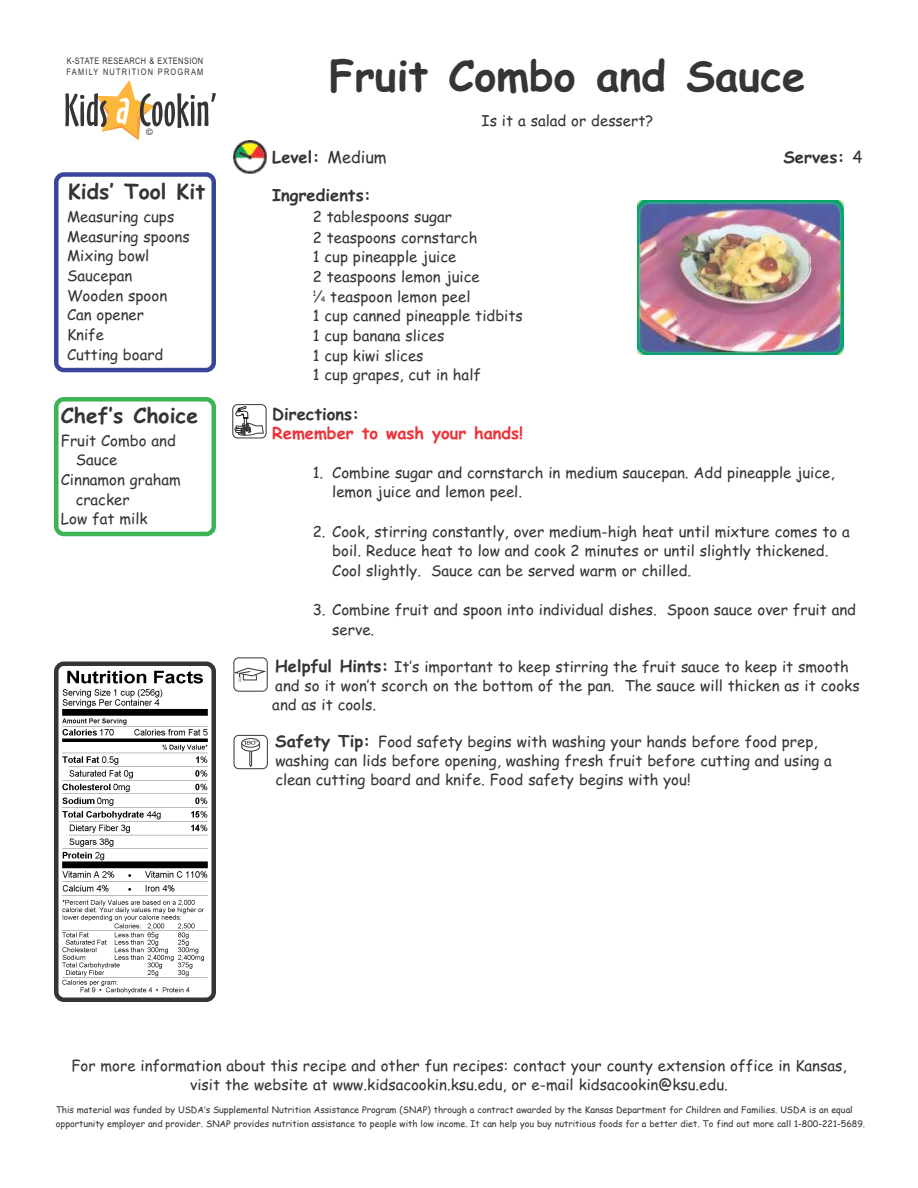
<style>
.page{position:relative;width:918px;height:1188px;background:#fff}
.page>*{position:absolute;margin:0;border:0;box-sizing:border-box;transform-origin:0 0}
.t1{font:700 42px "Comic Sans MS";color:#373436}
.t2{font:700 21px "Comic Sans MS";color:#373436}
.t3{font:700 16.5px "Comic Sans MS";color:#373436}
.t4{font:700 16.5px "Comic Sans MS";color:#ed3238}
.t5{font:15px/19.6px "Comic Sans MS";color:#373436}
.t6{font:9px/13.5px "Comic Sans MS";color:#373436}
.t7{font:9px/10.8px "Arial Narrow";letter-spacing:.06em;color:#373436}
.t8{font:9px "Arial";color:#373436}
.s1{font-weight:400}
.s2{font-style:italic}
.s3{font-size:7.5px}
.s4{font-weight:700;font-size:16.5px}
</style>
<div class="page">
<svg style="left:54px;top:172px;width:162px;height:200px"></svg>
<svg style="left:54px;top:397px;width:162px;height:139px"></svg>
<div style="left:634px;top:199px;width:211px;height:157px;background:linear-gradient(to bottom,#fff,#fff);border-radius:5px"></div>
<img style="left:638px;top:200px;width:205px;height:155px">
<div style="left:234px;top:658px;width:34px;height:33px;border:1px solid #373436;border-radius:5px"></div>
<svg style="left:233px;top:667px;width:34px;height:15px"></svg>
<div style="left:234px;top:735px;width:34px;height:34px;border:1px solid #373436;border-radius:5px"></div>
<svg style="left:241px;top:738px;width:19px;height:10px"></svg>
<svg style="left:241px;top:741px;width:19px;height:26px"></svg>
<svg style="left:244px;top:140px;width:12px;height:1px"></svg>
<img style="left:234px;top:141px;width:33px;height:33px">
<svg style="left:54px;top:662px;width:162px;height:340px"></svg>
<svg style="left:235px;top:406px;width:28px;height:30px"></svg>
<div style="left:233px;top:404px;width:33px;height:34px;border:1px solid #373436;border-radius:5px"></div>
<svg style="left:65px;top:81px;width:151px;height:59px"></svg>
<p class="t7" style="left:67px;top:56px;width:138px">K-STATE RESEARCH &amp; EXTENSION<br>FAMILY NUTRITION PROGRAM</p>
<p class="t8" style="left:146px;top:127px;width:8px">©</p>
<h2 class="t2" style="left:68px;top:183px;width:139px">Kids’ Tool Kit</h2>
<p class="t5" style="left:67px;top:208px;width:124px">Measuring cups<br>Measuring spoons<br>Mixing bowl<br>Saucepan<br>Wooden spoon<br>Can opener<br>Knife<br>Cutting board</p>
<h2 class="t2" style="left:61px;top:407px;width:139px">Chef’s Choice</h2>
<p class="t5" style="left:61px;top:432px;width:116px">Fruit Combo and</p>
<p class="t5" style="left:76px;top:452px;width:43px">Sauce</p>
<p class="t5" style="left:61px;top:471px;width:121px">Cinnamon graham</p>
<p class="t5" style="left:76px;top:491px;width:55px">cracker</p>
<p class="t5" style="left:61px;top:511px;width:88px">Low fat milk</p>
<h1 class="t1" style="left:329px;top:59px;width:478px">Fruit Combo and Sauce</h1>
<p class="t5" style="left:482px;top:112px;width:173px">Is it a salad or dessert?</p>
<p class="t3" style="left:272px;top:150px;width:116px">Level: <span class="s1">Medium</span></p>
<p class="t3" style="left:784px;top:150px;width:80px">Serves: <span class="s1">4</span></p>
<p class="t3" style="left:272px;top:188px;width:100px">Ingredients:</p>
<p class="t5" style="left:313px;top:209px;width:212px">2 tablespoons sugar<br>2 teaspoons cornstarch<br>1 cup pineapple juice<br>2 teaspoons lemon juice<br><sup>1</sup><span class="s2">/</span><span class="s3">4</span> teaspoon lemon peel<br>1 cup canned pineapple tidbits<br>1 cup banana slices<br>1 cup kiwi slices<br>1 cup grapes, cut in half</p>
<p class="t3" style="left:272px;top:407px;width:89px">Directions:</p>
<p class="t4" style="left:272px;top:426px;width:252px">Remember to wash your hands!</p>
<p class="t5" style="left:332px;top:464px;width:504px;text-indent:-20px">1. Combine sugar and cornstarch in medium saucepan. Add pineapple juice, lemon juice and lemon peel.</p>
<p class="t5" style="left:332px;top:523px;width:519px;text-indent:-20px">2. Cook, stirring constantly, over medium-high heat until mixture comes to a boil. Reduce heat to low and cook 2 minutes or until slightly thickened.<br>Cool slightly. Sauce can be served warm or chilled.</p>
<p class="t5" style="left:332px;top:602px;width:525px;text-indent:-20px">3. Combine fruit and spoon into individual dishes. Spoon sauce over fruit and serve.</p>
<p class="t5" style="left:272px;top:659px;width:589px;line-height:18.8px"><span class="s4">Helpful Hints:</span> It’s important to keep stirring the fruit sauce to keep it smooth and so it won’t scorch on the bottom of the pan. The sauce will thicken as it cooks and as it cools.</p>
<p class="t5" style="left:275px;top:734px;width:558px;line-height:18.8px"><span class="s4">Safety Tip:</span> Food safety begins with washing your hands before food prep, washing can lids before opening, washing fresh fruit before cutting and using a clean cutting board and knife. Food safety begins with you!</p>
<p class="t5" style="left:71px;top:1057px;width:777px;text-align:center">For more information about this recipe and other fun recipes: contact your county extension office in Kansas, visit the website at www.kidsacookin.ksu.edu, or e-mail kidsacookin@ksu.edu.</p>
<p class="t6" style="left:56px;top:1103px;width:811px">This material was funded by USDA‛s Supplemental Nutrition Assistance Program (SNAP) through a contract awarded by the Kansas Department for Children and Families. USDA is an equal opportunity employer and provider. SNAP provides nutrition assistance to people with low income. It can help you buy nutritious foods for a better diet. To find out more call 1-800-221-5689.</p>
</div>
